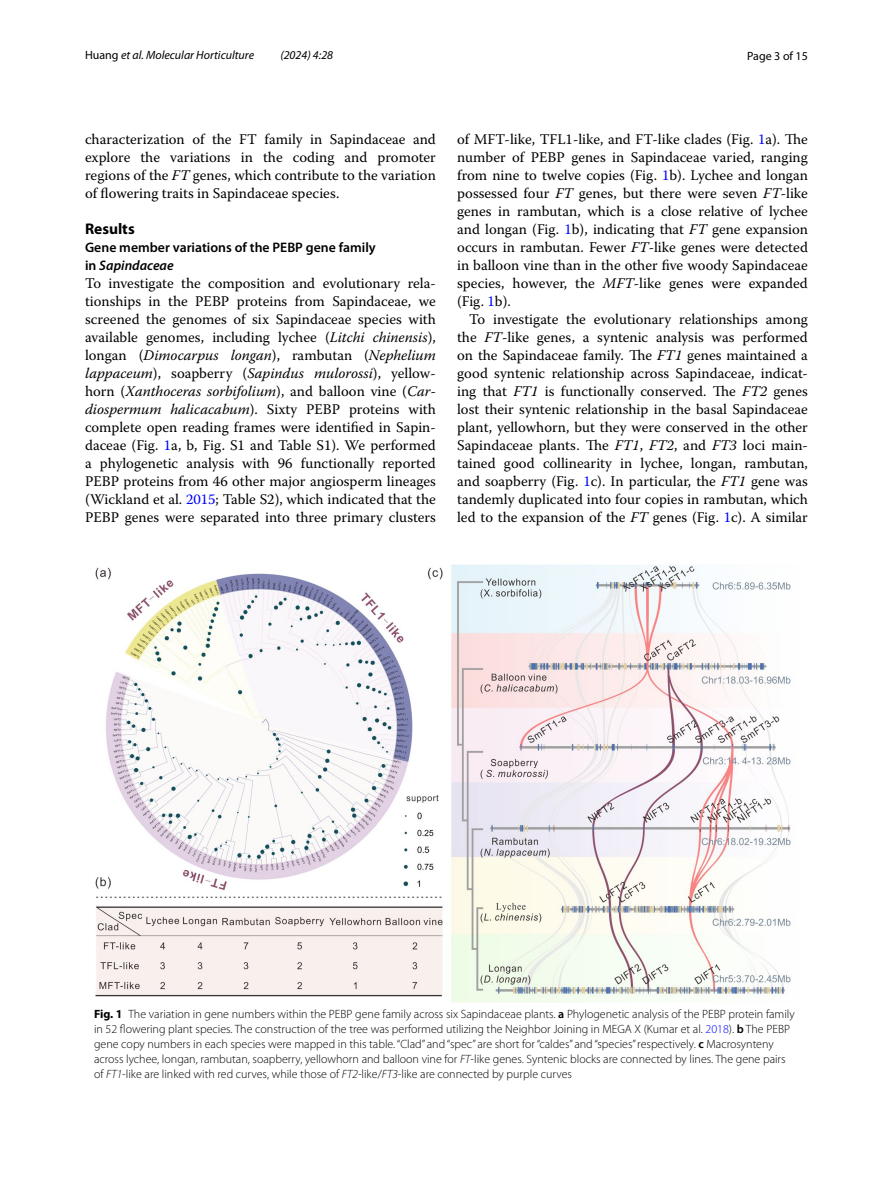
<style>
.page{position:relative;width:893px;height:1187px;background:#fff}
.page>*{position:absolute;margin:0;border:0;box-sizing:border-box;transform-origin:0 0}
.t1{font:700 15.45px "Myriad Pro";color:#000}
.t2{font:14.7px/18px "Warnock Pro";color:#000;text-align:justify}
.t3{font:600 13.8px/18px "Myriad Pro";color:#000}
.t4{font:300 12px/15px "Myriad Pro";color:#000}
.t5{font:italic 12px "Myriad Pro";color:#000}
.t6{font:12px "Myriad Pro";color:#000}
.s1{font-style:normal}
.s2{font-style:italic}
.s3{color:#00f}
.s4{font-weight:700}
.s5{font-weight:600}
</style>
<div class="page">
<img style="left:96px;top:564px;width:695px;height:438px">
<p class="t5" style="left:85px;top:48px;width:171px"><span class="s1">Huang</span> et al. Molecular Horticulture</p>
<p class="t5" style="left:280px;top:48px;width:54px">(2024) 4:28</p>
<p class="t6" style="left:747px;top:48px;width:62px">Page 3 of 15</p>
<p class="t2" style="left:85px;top:130px;width:352px">characterization of the FT family in Sapindaceae and explore the variations in the coding and promoter regions of the <span class="s2">FT</span> genes, which contribute to the variation of flowering traits in Sapindaceae species.</p>
<p class="t1" style="left:85px;top:218px;width:51px">Results</p>
<p class="t3" style="left:85px;top:238px;width:292px">Gene member variations of the PEBP gene family in <span class="s2">Sapindaceae</span></p>
<p class="t2" style="left:85px;top:274px;width:352px">To investigate the composition and evolutionary rela&shy;tionships in the PEBP proteins from Sapindaceae, we screened the genomes of six Sapindaceae species with available genomes, including lychee (<span class="s2">Litchi chinensis</span>), longan (<span class="s2">Dimocarpus longan</span>), rambutan (<span class="s2">Nephelium lappaceum</span>), soapberry (<span class="s2">Sapindus mulorossi</span>), yellow&shy;horn (<span class="s2">Xanthoceras sorbifolium</span>), and balloon vine (<span class="s2">Car&shy;diospermum halicacabum</span>). Sixty PEBP proteins with complete open reading frames were identified in Sapin&shy;daceae (Fig. <span class="s3">1</span>a, b, Fig. S1 and Table S1). We performed a phylogenetic analysis with 96 functionally reported PEBP proteins from 46 other major angiosperm lineages (Wickland et al. <span class="s3">2015</span>; Table S2), which indicated that the PEBP genes were separated into three primary clusters</p>
<p class="t2" style="left:457px;top:130px;width:352px">of MFT-like, TFL1-like, and FT-like clades (Fig. <span class="s3">1</span>a). The number of PEBP genes in Sapindaceae varied, ranging from nine to twelve copies (Fig. <span class="s3">1</span>b). Lychee and longan possessed four <span class="s2">FT</span> genes, but there were seven <span class="s2">FT</span>-like genes in rambutan, which is a close relative of lychee and longan (Fig. <span class="s3">1</span>b), indicating that <span class="s2">FT</span> gene expansion occurs in rambutan. Fewer <span class="s2">FT</span>-like genes were detected in balloon vine than in the other five woody Sapindaceae species, however, the <span class="s2">MFT</span>-like genes were expanded (Fig. <span class="s3">1</span>b).</p>
<p class="t2" style="left:457px;top:310px;width:352px;text-indent:12px">To investigate the evolutionary relationships among the <span class="s2">FT</span>-like genes, a syntenic analysis was performed on the Sapindaceae family. The <span class="s2">FT1</span> genes maintained a good syntenic relationship across Sapindaceae, indicat&shy;ing that <span class="s2">FT1</span> is functionally conserved. The <span class="s2">FT2</span> genes lost their syntenic relationship in the basal Sapindaceae plant, yellowhorn, but they were conserved in the other Sapindaceae plants. The <span class="s2">FT1</span>, <span class="s2">FT2</span>, and <span class="s2">FT3</span> loci main&shy;tained good collinearity in lychee, longan, rambutan, and soapberry (Fig. <span class="s3">1</span>c). In particular, the <span class="s2">FT1</span> gene was tandemly duplicated into four copies in rambutan, which led to the expansion of the <span class="s2">FT</span> genes (Fig. <span class="s3">1</span>c). A similar</p>
<p class="t4" style="left:94px;top:1006px;width:702px"><span class="s4">Fig. 1</span> The variation in gene numbers within the PEBP gene family across six Sapindaceae plants. <span class="s5">a</span> Phylogenetic analysis of the PEBP protein family in 52 flowering plant species. The construction of the tree was performed utilizing the Neighbor Joining in MEGA X (Kumar et al. <span class="s3">2018</span>). <span class="s5">b</span> The PEBP gene copy numbers in each species were mapped in this table. “Clad” and“spec” are short for“caldes” and“species” respectively. <span class="s5">c</span> Macrosynteny across lychee, longan, rambutan, soapberry, yellowhorn and balloon vine for <span class="s2">FT</span>-like genes. Syntenic blocks are connected by lines. The gene pairs of <span class="s2">FT1</span>-like are linked with red curves, while those of <span class="s2">FT2</span>-like/<span class="s2">FT3</span>-like are connected by purple curves</p>
</div>
